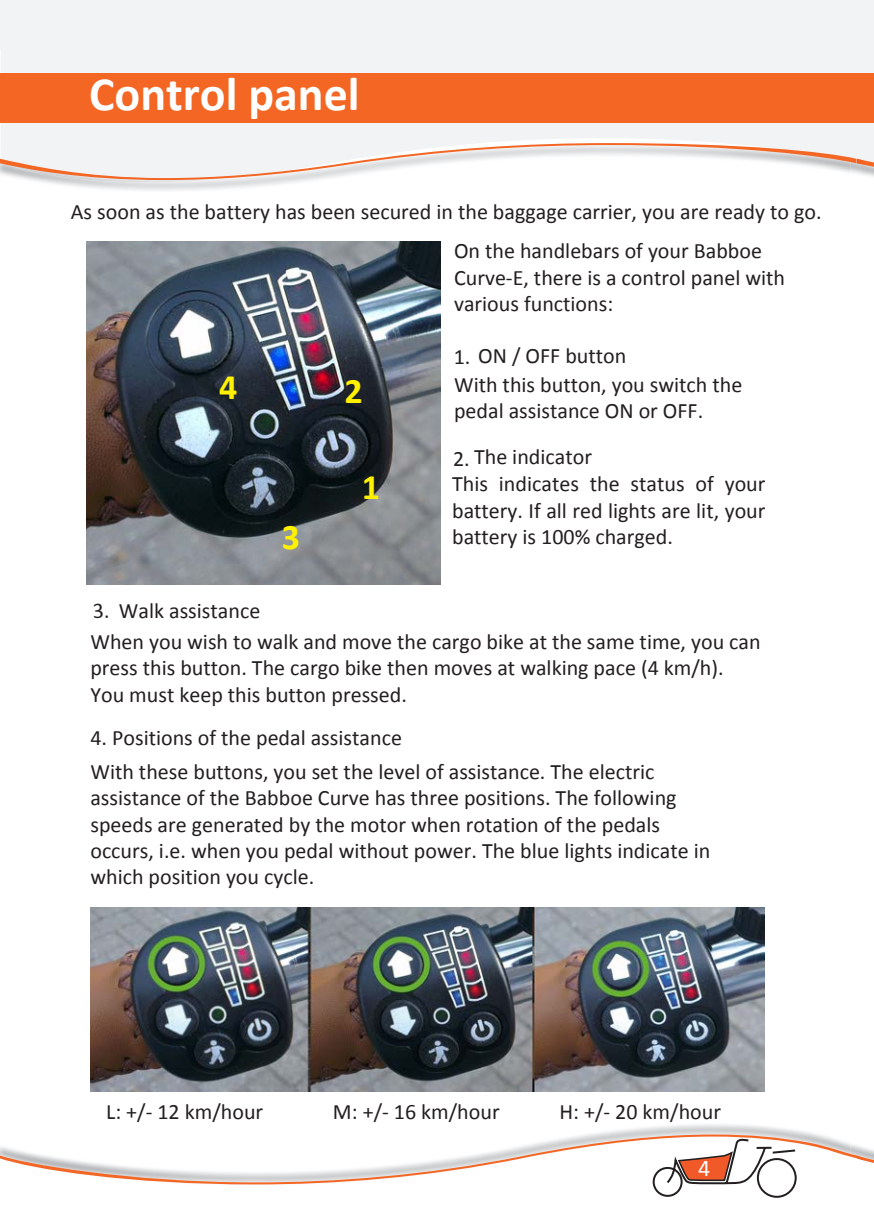
<style>
.page{position:relative;width:874px;height:1225px;background:#fff}
.page>*{position:absolute;margin:0;border:0;box-sizing:border-box;transform-origin:0 0}
.t1{font:700 48px "Calibri";color:#fff}
.t2{font:700 36px "Calibri";color:#fff101}
.t3{font:24px "Calibri";color:#fff}
.t4{font:22px/26.4px "Calibri";color:#231f20}
</style>
<div class="page">
<img style="left:86px;top:241px;width:354px;height:343px">
<svg style="left:0;top:1134px;width:873px;height:63px"></svg>
<div style="left:757px;top:1159px;width:38px;height:37px;background:#fff;border-radius:50%"></div>
<div style="left:756px;top:1158px;width:40px;height:39px;border:2px solid #231f20;border-radius:50%"></div>
<svg style="left:0;top:50px;width:873px;height:141px"></svg>
<div style="left:0;top:0;width:856px;height:50px;background:#f2f3f4"></div>
<div style="left:856px;top:0;width:17px;height:50px;background:#f2f3f4"></div>
<img style="left:90px;top:907px;width:673px;height:184px">
<h1 class="t1" style="left:89px;top:64px;width:272px">Control panel</h1>
<p class="t4" style="left:454px;top:192px;width:369px;line-height:39.6px;text-indent:-383px">As soon as the battery has been secured in the baggage carrier, you are ready to go.<br>On the handlebars of your Babboe</p>
<p class="t4" style="left:454px;top:264px;width:332px">Curve-E, there is a control panel with various functions:</p>
<p class="t4" style="left:453px;top:341px;width:290px;line-height:28.8px">1. ON / OFF button<br>With this button, you switch the</p>
<p class="t4" style="left:454px;top:398px;width:250px">pedal assistance ON or OFF.</p>
<p class="t4" style="left:452px;top:444px;width:315px">2. The indicator<br>This indicates the status of your battery. If all red lights are lit, your battery is 100% charged.</p>
<h2 class="t2" style="left:219px;top:364px;width:20px">4</h2>
<h2 class="t2" style="left:344px;top:368px;width:20px">2</h2>
<h2 class="t2" style="left:361px;top:464px;width:20px">1</h2>
<h2 class="t2" style="left:281px;top:513px;width:20px">3</h2>
<p class="t4" style="left:90px;top:595px;width:671px;line-height:31px;text-indent:28px">Walk assistance<br>When you wish to walk and move the cargo bike at the same time, you can</p>
<p class="t4" style="left:90px;top:655px;width:634px">press this button. The cargo bike then moves at walking pace (4 km/h).<br>You must keep this button pressed.</p>
<p class="t4" style="left:90px;top:721px;width:565px;line-height:33.8px">4. Positions of the pedal assistance<br>With these buttons, you set the level of assistance. The electric</p>
<p class="t4" style="left:90px;top:784px;width:621px">assistance of the Babboe Curve has three positions. The following speeds are generated by the motor when rotation of the pedals occurs, i.e. when you pedal without power. The blue lights indicate in which position you cycle.</p>
<p class="t4" style="left:106px;top:1098px;width:158px">L: +/- 12 km/hour</p>
<p class="t4" style="left:333px;top:1098px;width:168px">M: +/- 16 km/hour</p>
<p class="t4" style="left:559px;top:1098px;width:163px">H: +/- 20 km/hour</p>
<p class="t3" style="left:697px;top:1153px;width:14px">4</p>
</div>
